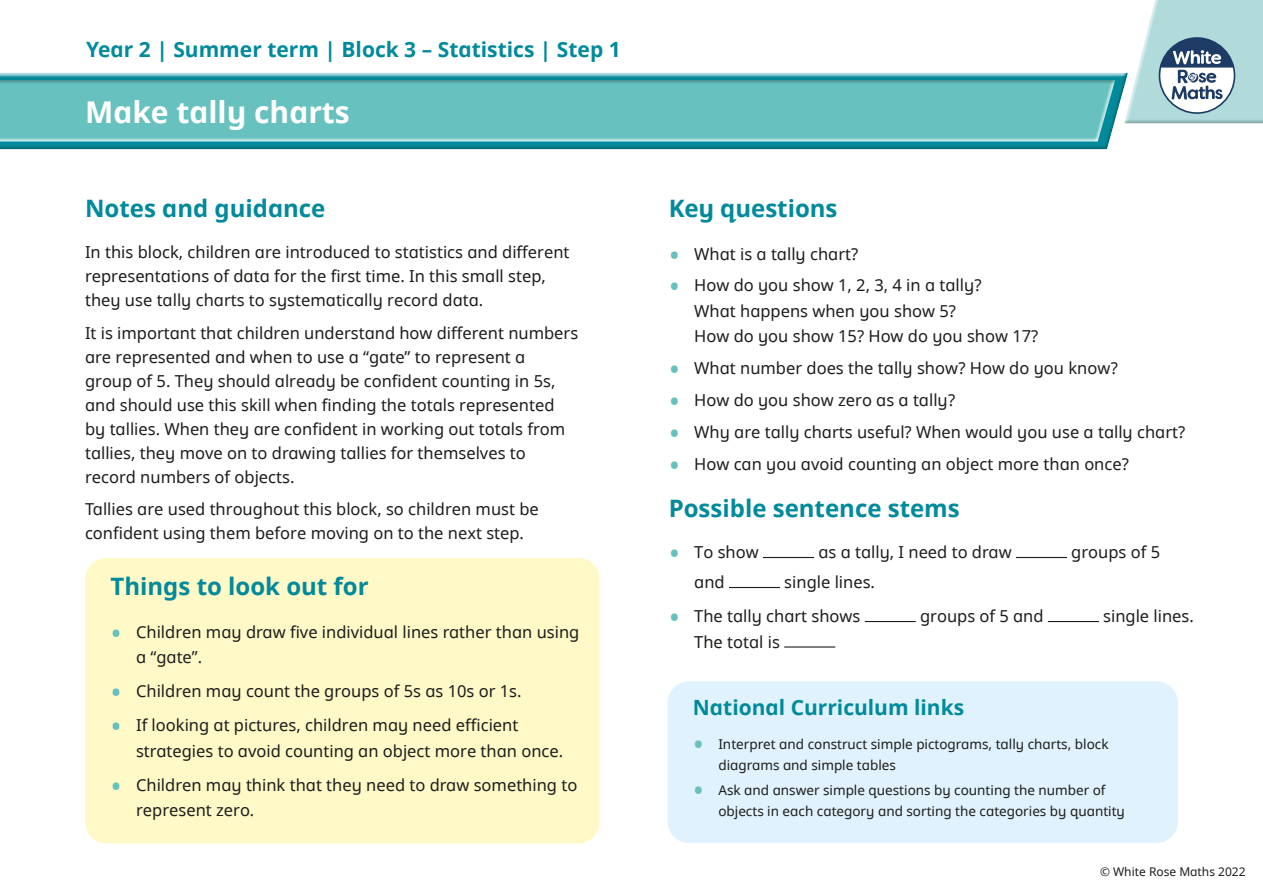
<style>
.page{position:relative;width:1263px;height:893px;background:#fff}
.page>*{position:absolute;margin:0;border:0;box-sizing:border-box;transform-origin:0 0}
.t1{font:30px "White Rose Noto bold";color:#fff}
.t2{font:24px "White Rose Noto bold";color:#008a9b}
.t3{font:21px "White Rose Noto bold";color:#008a9b}
.t4{font:16.5px/24px "White Rose Noto regular";color:#1d1d1b}
.t5{font:13.5px/21px "White Rose Noto regular";color:#1d1d1b}
.t6{font:12px "White Rose Noto regular";color:#1d1d1b}
.s1{font-size:30px;color:#66c1bf}
</style>
<div class="page">
<div style="left:0;top:71px;width:1129px;height:81px;background:#1d1d1b;opacity:.27"></div>
<div style="left:1123px;top:0;width:140px;height:125px;background:#dde2e2"></div>
<div style="left:0;top:78px;width:1115px;height:65px;background:#1d1d1b;opacity:.27"></div>
<svg style="left:1124px;top:0;width:139px;height:123px;background:#b1cfd3"></svg>
<div style="left:668px;top:681px;width:510px;height:162px;background:#e0f2fd;border-radius:21px"></div>
<hr style="left:763px;top:557px;width:51px;height:1px;background:#1d1d1b">
<hr style="left:1016px;top:557px;width:51px;height:1px;background:#1d1d1b">
<hr style="left:729px;top:587px;width:51px;height:1px;background:#1d1d1b">
<hr style="left:865px;top:621px;width:51px;height:1px;background:#1d1d1b">
<hr style="left:1048px;top:621px;width:51px;height:1px;background:#1d1d1b">
<hr style="left:784px;top:646px;width:51px;height:2px;background:#1d1d1b">
<div style="left:85px;top:558px;width:515px;height:285px;background:#fff9c8;border-radius:21px"></div>
<p class="t3" style="left:86px;top:35px;width:536px">Year 2 | Summer term | Block 3 – Statistics | Step 1</p>
<h1 class="t1" style="left:85px;top:91px;width:266px">Make tally charts</h1>
<h2 class="t2" style="left:85px;top:191px;width:242px">Notes and guidance</h2>
<p class="t4" style="left:85px;top:239px;width:486px">In this block, children are introduced to statistics and different representations of data for the first time. In this small step, they use tally charts to systematically record data.</p>
<p class="t4" style="left:85px;top:320px;width:495px">It is important that children understand how different numbers are represented and when to use a “gate” to represent a<br>group of 5. They should already be confident counting in 5s, and should use this skill when finding the totals represented by tallies. When they are confident in working out totals from tallies, they move on to drawing tallies for themselves to record numbers of objects.</p>
<p class="t4" style="left:85px;top:497px;width:455px">Tallies are used throughout this block, so children must be confident using them before moving on to the next step.</p>
<h2 class="t2" style="left:111px;top:570px;width:260px">Things to look out for</h2>
<p class="t4" style="left:136px;top:618px;width:445px;line-height:25.5px;text-indent:-26px"><span class="s1">•</span> Children may draw five individual lines rather than using a “gate”.</p>
<p class="t4" style="left:111px;top:679px;width:413px"><span class="s1">•</span> Children may count the groups of 5s as 10s or 1s.</p>
<p class="t4" style="left:136px;top:712px;width:429px;line-height:25.5px;text-indent:-26px"><span class="s1">•</span> If looking at pictures, children may need efficient strategies to avoid counting an object more than once.</p>
<p class="t4" style="left:136px;top:771px;width:443px;line-height:25.5px;text-indent:-26px"><span class="s1">•</span> Children may think that they need to draw something to represent zero.</p>
<h2 class="t2" style="left:669px;top:191px;width:170px">Key questions</h2>
<p class="t4" style="left:669px;top:241px;width:191px"><span class="s1">•</span> What is a tally chart?</p>
<p class="t4" style="left:694px;top:272px;width:346px;line-height:25.5px;text-indent:-26px"><span class="s1">•</span> How do you show 1, 2, 3, 4 in a tally?<br>What happens when you show 5?<br>How do you show 15? How do you show 17?</p>
<p class="t4" style="left:669px;top:356px;width:451px"><span class="s1">•</span> What number does the tally show? How do you know?</p>
<p class="t4" style="left:669px;top:388px;width:288px"><span class="s1">•</span> How do you show zero as a tally?</p>
<p class="t4" style="left:669px;top:419px;width:518px"><span class="s1">•</span> Why are tally charts useful? When would you use a tally chart?</p>
<p class="t4" style="left:669px;top:451px;width:462px"><span class="s1">•</span> How can you avoid counting an object more than once?</p>
<h2 class="t2" style="left:669px;top:492px;width:293px">Possible sentence stems</h2>
<p class="t4" style="left:669px;top:540px;width:92px"><span class="s1">•</span> To show</p>
<p class="t4" style="left:818px;top:540px;width:195px">as a tally, I need to draw</p>
<p class="t4" style="left:1071px;top:540px;width:90px">groups of 5</p>
<p class="t4" style="left:694px;top:569px;width:32px">and</p>
<p class="t4" style="left:784px;top:570px;width:92px">single lines.</p>
<p class="t4" style="left:669px;top:604px;width:193px"><span class="s1">•</span> The tally chart shows</p>
<p class="t4" style="left:920px;top:604px;width:125px">groups of 5 and</p>
<p class="t4" style="left:1103px;top:604px;width:92px">single lines.</p>
<p class="t4" style="left:694px;top:629px;width:87px">The total is</p>
<p class="t3" style="left:693px;top:693px;width:273px">National Curriculum links</p>
<p class="t5" style="left:718px;top:733px;width:392px;text-indent:-26px"><span class="s1">•</span> Interpret and construct simple pictograms, tally charts, block diagrams and simple tables</p>
<p class="t5" style="left:718px;top:779px;width:408px;text-indent:-26px"><span class="s1">•</span> Ask and answer simple questions by counting the number of objects in each category and sorting the categories by quantity</p>
<p class="t6" style="left:1100px;top:863px;width:147px">© White Rose Maths 2022</p>
</div>
